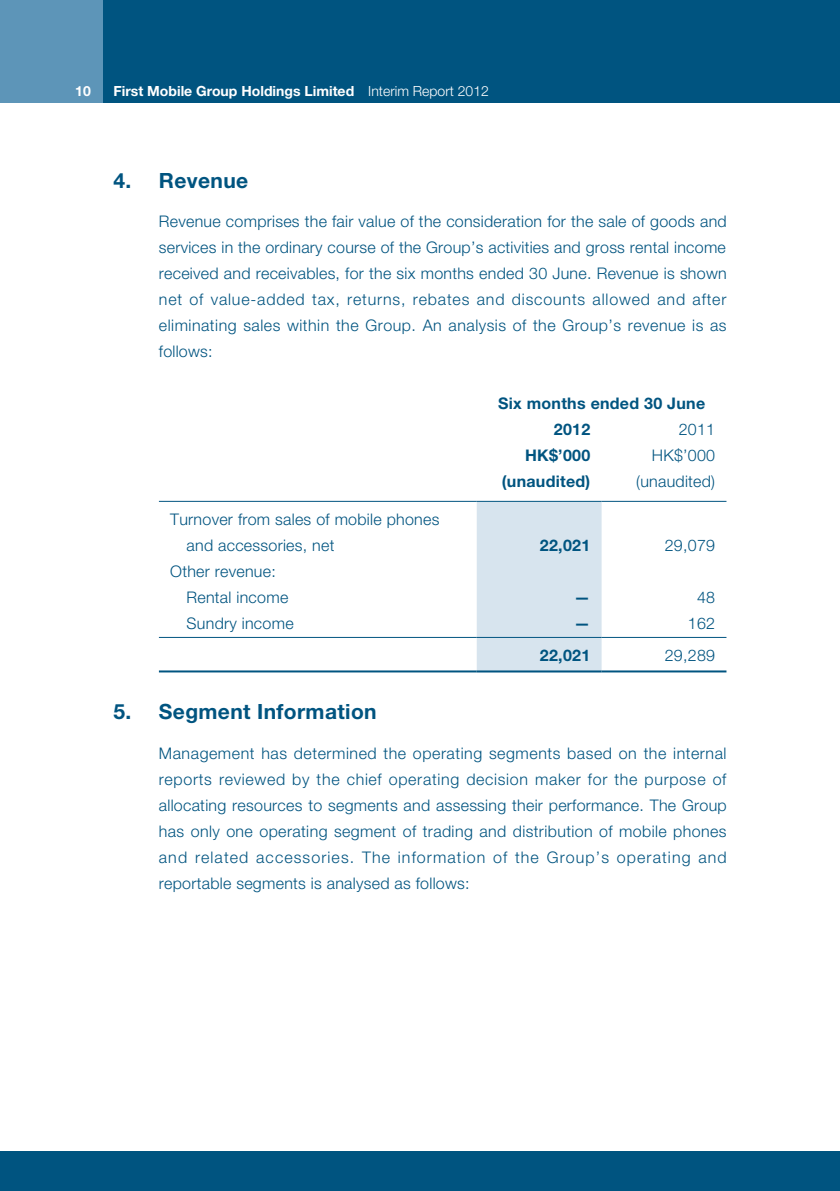
<style>
.page{position:relative;width:840px;height:1191px;background:#fff}
.page>*{position:absolute;margin:0;border:0;box-sizing:border-box;transform-origin:0 0}
.t1{font:700 21px "Helvetica Neue LT Std";letter-spacing:.015em;color:#005480}
.t2{font:300 16px/26px "Helvetica Neue LT Std";letter-spacing:.015em;color:#005480;text-align:justify}
.t3{font:700 16px/26px "Helvetica Neue LT Std";letter-spacing:.015em;color:#005480}
.t4{font:700 14px "Helvetica Neue LT Std";color:#fff}
.s1{font-weight:300}
</style>
<div class="page">
<div style="left:0;top:0;width:839px;height:102px;background:#005480"></div>
<div style="left:0;top:1151px;width:839px;height:40px;background:#005480"></div>
<div style="left:0;top:0;width:102px;height:102px;background:#5d95b8"></div>
<div style="left:476px;top:502px;width:125px;height:168px;background:#d7e4ee"></div>
<hr style="left:159px;top:501px;width:317px;height:1px;background:#005480">
<hr style="left:476px;top:501px;width:125px;height:1px;background:#005480">
<hr style="left:601px;top:501px;width:125px;height:1px;background:#005480">
<hr style="left:159px;top:637px;width:317px;height:1px;background:#005480">
<hr style="left:476px;top:637px;width:125px;height:1px;background:#005480">
<hr style="left:601px;top:637px;width:125px;height:1px;background:#005480">
<hr style="left:159px;top:670px;width:317px;height:2px;background:#005480">
<hr style="left:476px;top:670px;width:125px;height:2px;background:#005480">
<hr style="left:601px;top:670px;width:125px;height:2px;background:#005480">
<p class="t4" style="left:75px;top:82px;width:17px">10</p>
<p class="t4" style="left:113px;top:82px;width:377px">First Mobile Group Holdings Limited <span class="s1">Interim Report 2012</span></p>
<h1 class="t1" style="left:113px;top:167px;width:136px">4. Revenue</h1>
<p class="t2" style="left:159px;top:208px;width:569px">Revenue comprises the fair value of the consideration for the sale of goods and services in the ordinary course of the Group’s activities and gross rental income received and receivables, for the six months ended 30 June. Revenue is shown net of value-added tax, returns, rebates and discounts allowed and after eliminating sales within the Group. An analysis of the Group’s revenue is as follows:</p>
<p class="t3" style="left:553px;top:390px;width:153px;text-indent:-56px">Six months ended 30 June<br>2012</p>
<p class="t2" style="left:678px;top:416px;width:38px">2011</p>
<p class="t2" style="left:186px;top:506px;width:254px;text-indent:-16px">Turnover from sales of mobile phones and accessories, net</p>
<p class="t2" style="left:186px;top:558px;width:103px;text-indent:-16px">Other revenue:<br>Rental income</p>
<p class="t3" style="left:525px;top:442px;width:67px">HK$’000</p>
<p class="t2" style="left:651px;top:442px;width:65px">HK$’000</p>
<p class="t3" style="left:501px;top:468px;width:90px">(unaudited)</p>
<p class="t2" style="left:636px;top:468px;width:80px">(unaudited)</p>
<p class="t3" style="left:539px;top:532px;width:52px">22,021</p>
<p class="t2" style="left:664px;top:532px;width:52px">29,079</p>
<p class="t3" style="left:574px;top:584px;width:17px">—</p>
<p class="t2" style="left:696px;top:584px;width:20px">48</p>
<p class="t2" style="left:186px;top:610px;width:108px">Sundry income</p>
<p class="t3" style="left:574px;top:610px;width:17px">—</p>
<p class="t2" style="left:687px;top:610px;width:29px">162</p>
<p class="t3" style="left:539px;top:642px;width:52px">22,021</p>
<p class="t2" style="left:664px;top:642px;width:52px">29,289</p>
<h1 class="t1" style="left:113px;top:698px;width:264px">5. Segment Information</h1>
<p class="t2" style="left:159px;top:739px;width:569px">Management has determined the operating segments based on the internal reports reviewed by the chief operating decision maker for the purpose of allocating resources to segments and assessing their performance. The Group has only one operating segment of trading and distribution of mobile phones and related accessories. The information of the Group’s operating and reportable segments is analysed as follows:</p>
</div>
